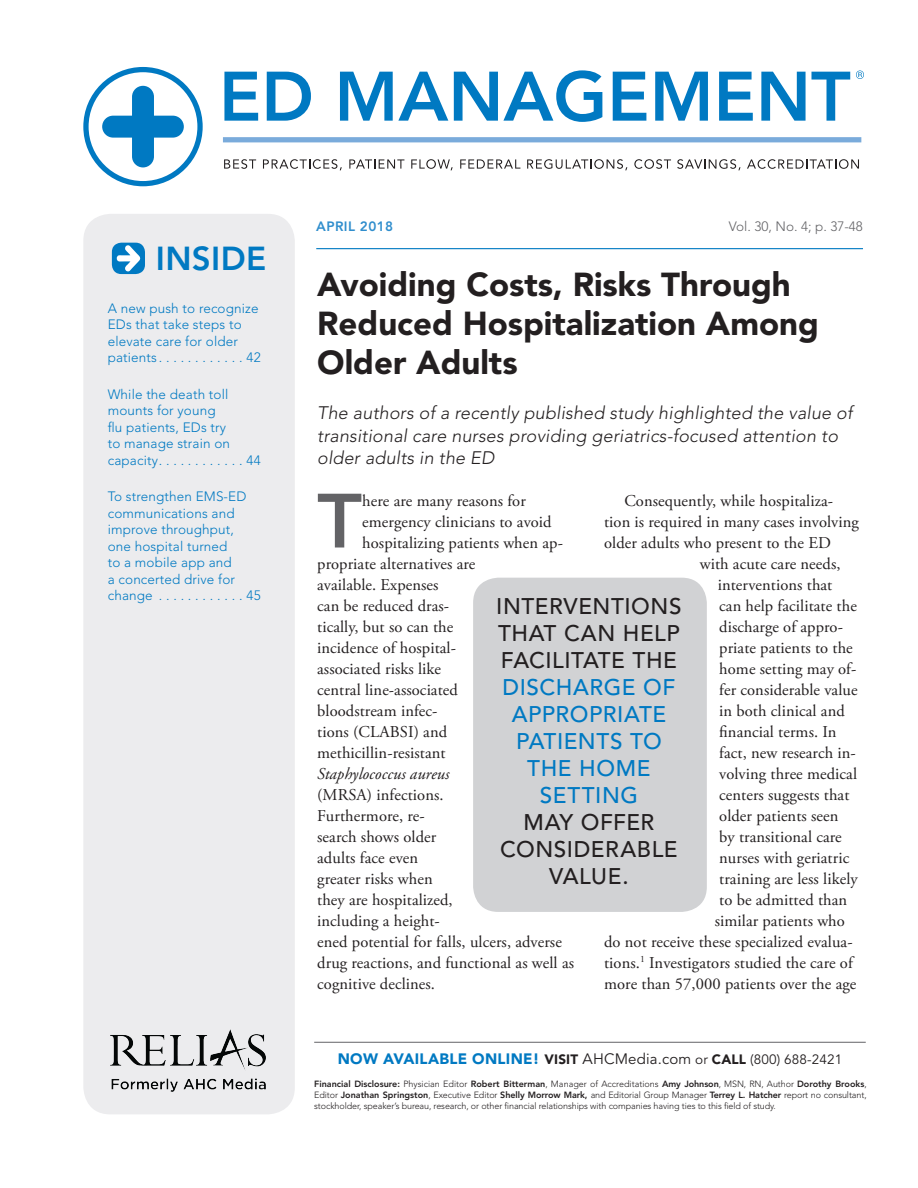
<style>
.page{position:relative;width:918px;height:1188px;background:#fff}
.page>*{position:absolute;margin:0;border:0;box-sizing:border-box;transform-origin:0 0}
.t1{font:500 75.3px "Helvetica Neue";color:#636366}
.t2{font:900 33px/39px "Avenir";color:#231f20}
.t3{font:800 33px "Avenir";letter-spacing:.01em;color:#0079c2}
.t4{font:500 22.5px/27px "Avenir";letter-spacing:.025em;color:#231f20;text-align:justify}
.t5{font:500 22.5px/27px "Avenir";letter-spacing:.025em;color:#0079c2;text-align:center}
.t6{font:italic 300 18px/22.5px "Avenir";letter-spacing:.01em;color:#231f20}
.t7{font:16.5px/21px "Adobe Garamond Pro";letter-spacing:.005em;color:#231f20}
.t8{font:italic 16.5px "Adobe Garamond Pro";letter-spacing:.005em;color:#231f20}
.t9{font:900 15px "Avenir";letter-spacing:.02em;color:#0079c2}
.t10{font:300 13.5px/16.5px "Avenir";letter-spacing:.01em;color:#0079c2}
.t11{font:300 13.5px "Avenir";color:#636366}
.t12{font:800 13.5px "Avenir";letter-spacing:.03em;color:#308ecd}
.t13{font:300 9px/11.2px "Avenir";letter-spacing:-.01em;color:#231f20;text-align:justify}
.s1{font-size:13.5px;color:#231f20}
.s2{font-weight:400;color:#231f20}
.s3{font-weight:400;font-size:13.5px;color:#231f20}
.s4{font-weight:800}
</style>
<div class="page">
<div style="left:83px;top:214px;width:212px;height:900px;background:#ececee;border-radius:27px"></div>
<div style="left:112px;top:243px;width:33px;height:31px;background:#0079c2;border-radius:9px"></div>
<svg style="left:116px;top:245px;width:25px;height:27px"></svg>
<hr style="left:314px;top:1042px;width:552px;height:1px;background:#636366">
<hr style="left:316px;top:248px;width:547px;height:1px;background:#0079c2">
<svg style="left:224px;top:159px;width:32px;height:10px"></svg>
<svg style="left:263px;top:159px;width:79px;height:11px"></svg>
<svg style="left:349px;top:159px;width:55px;height:10px"></svg>
<svg style="left:411px;top:159px;width:42px;height:11px"></svg>
<svg style="left:460px;top:159px;width:60px;height:10px"></svg>
<svg style="left:527px;top:159px;width:100px;height:11px"></svg>
<svg style="left:634px;top:159px;width:37px;height:10px"></svg>
<svg style="left:677px;top:159px;width:64px;height:11px"></svg>
<svg style="left:747px;top:159px;width:112px;height:10px"></svg>
<div style="left:223px;top:137px;width:638px;height:5px;background:#7aabdb"></div>
<svg style="left:856px;top:70px;width:8px;height:9px"></svg>
<svg style="left:224px;top:72px;width:34px;height:49px"></svg>
<svg style="left:267px;top:72px;width:44px;height:49px"></svg>
<svg style="left:340px;top:72px;width:108px;height:49px"></svg>
<svg style="left:454px;top:70px;width:148px;height:52px"></svg>
<svg style="left:613px;top:72px;width:33px;height:49px"></svg>
<svg style="left:655px;top:72px;width:53px;height:49px"></svg>
<svg style="left:719px;top:72px;width:34px;height:49px"></svg>
<svg style="left:761px;top:72px;width:89px;height:49px"></svg>
<div style="left:83px;top:67px;width:120px;height:119px;border:5px solid #0079c2;border-radius:50%"></div>
<div style="left:102px;top:116px;width:82px;height:22px;background:#0079c2;border-radius:11px"></div>
<div style="left:132px;top:86px;width:22px;height:81px;background:#0079c2;border-radius:11px"></div>
<img style="left:111px;top:1029px;width:154px;height:62px">
<div style="left:473px;top:578px;width:234px;height:334px;background:#d1d2d4;border-radius:25px"></div>
<h2 class="t3" style="left:156px;top:239px;width:112px">INSIDE</h2>
<p class="t10" style="left:108px;top:300px;width:154px">A new push to recognize<br>EDs that take steps to elevate care for older patients . . . . . . . . . . . . 42</p>
<p class="t10" style="left:108px;top:386px;width:154px">While the death toll mounts for young<br>flu patients, EDs try<br>to manage strain on capacity . . . . . . . . . . . . 44</p>
<p class="t10" style="left:108px;top:489px;width:154px">To strengthen EMS-ED communications and improve throughput,<br>one hospital turned<br>to a mobile app and<br>a concerted drive for change . . . . . . . . . . . . 45</p>
<p class="t12" style="left:316px;top:219px;width:78px">APRIL 2018</p>
<p class="t11" style="left:729px;top:219px;width:136px">Vol. 30, No. 4; p. 37-48</p>
<h2 class="t2" style="left:317px;top:265px;width:503px">Avoiding Costs, Risks Through<br>Reduced Hospitalization Among<br>Older Adults</h2>
<p class="t6" style="left:317px;top:402px;width:537px">The authors of a recently published study highlighted the value of transitional care nurses providing geriatrics-focused attention to older adults in the ED</p>
<h1 class="t1" style="left:317px;top:476px;width:46px">T</h1>
<p class="t7" style="left:362px;top:490px;width:165px">here are many reasons for</p>
<p class="t7" style="left:624px;top:490px;width:210px">Consequently, while hospitaliza-</p>
<p class="t7" style="left:604px;top:511px;width:256px">tion is required in many cases involving</p>
<p class="t7" style="left:604px;top:532px;width:228px">older adults who present to the ED</p>
<p class="t7" style="left:700px;top:553px;width:142px">with acute care needs,</p>
<p class="t7" style="left:718px;top:574px;width:116px">interventions that</p>
<p class="t7" style="left:719px;top:595px;width:139px">can help facilitate the</p>
<p class="t7" style="left:719px;top:616px;width:125px">discharge of appro-</p>
<p class="t7" style="left:719px;top:637px;width:135px">priate patients to the</p>
<p class="t7" style="left:719px;top:658px;width:139px">home setting may of-</p>
<p class="t7" style="left:719px;top:679px;width:140px">fer considerable value</p>
<p class="t7" style="left:719px;top:700px;width:127px">in both clinical and</p>
<p class="t7" style="left:719px;top:722px;width:119px">financial terms. In</p>
<p class="t7" style="left:719px;top:743px;width:138px">fact, new research in-</p>
<p class="t7" style="left:719px;top:764px;width:139px">volving three medical</p>
<p class="t7" style="left:719px;top:785px;width:132px">centers suggests that</p>
<p class="t7" style="left:719px;top:806px;width:121px">older patients seen</p>
<p class="t7" style="left:719px;top:827px;width:124px">by transitional care</p>
<p class="t7" style="left:719px;top:848px;width:132px">nurses with geriatric</p>
<p class="t7" style="left:719px;top:869px;width:140px">training are less likely</p>
<p class="t7" style="left:719px;top:890px;width:129px">to be admitted than</p>
<p class="t7" style="left:715px;top:911px;width:132px">similar patients who</p>
<p class="t7" style="left:604px;top:932px;width:250px">do not receive these specialized evalua-</p>
<p class="t7" style="left:604px;top:952px;width:250px">tions.<sup>1</sup> Investigators studied the care of</p>
<p class="t7" style="left:604px;top:973px;width:254px">more than 57,000 patients over the age</p>
<p class="t7" style="left:362px;top:511px;width:191px">emergency clinicians to avoid</p>
<p class="t7" style="left:362px;top:532px;width:202px">hospitalizing patients when ap-</p>
<p class="t7" style="left:317px;top:553px;width:160px">propriate alternatives are</p>
<p class="t7" style="left:317px;top:574px;width:123px">available. Expenses</p>
<p class="t7" style="left:317px;top:595px;width:134px">can be reduced dras-</p>
<p class="t7" style="left:317px;top:616px;width:138px">tically, but so can the</p>
<p class="t7" style="left:317px;top:637px;width:140px">incidence of hospital-</p>
<p class="t7" style="left:317px;top:658px;width:125px">associated risks like</p>
<p class="t7" style="left:317px;top:679px;width:142px">central line-associated</p>
<p class="t7" style="left:317px;top:700px;width:122px">bloodstream infec-</p>
<p class="t7" style="left:317px;top:721px;width:131px">tions (CLABSI) and</p>
<p class="t7" style="left:317px;top:742px;width:130px">methicillin-resistant</p>
<p class="t8" style="left:317px;top:763px;width:134px">Staphylococcus aureus</p>
<p class="t7" style="left:317px;top:784px;width:258px">(MRSA) infections.<br>Furthermore, re-<br>search shows older<br>adults face even<br>greater risks when<br>they are hospitalized,<br>including a height-<br>ened potential for falls, ulcers, adverse drug reactions, and functional as well as cognitive declines.</p>
<h3 class="t4" style="left:496px;top:594px;width:187px">INTERVENTIONS THAT CAN HELP FACILITATE THE</h3>
<h3 class="t5" style="left:503px;top:675px;width:174px">DISCHARGE OF<br>APPROPRIATE<br>PATIENTS TO<br>THE HOME<br>SETTING</h3>
<h3 class="t4" style="left:500px;top:810px;width:179px;text-align:center">MAY OFFER<br>CONSIDERABLE<br>VALUE.</h3>
<p class="t9" style="left:338px;top:1050px;width:506px">NOW AVAILABLE ONLINE! <span class="s1">VISIT</span> <span class="s2">AHCMedia.com</span> <span class="s3">or</span> <span class="s1">CALL</span> <span class="s3">(800) 688-2421</span></p>
<p class="t13" style="left:314px;top:1078px;width:554px"><span class="s4">Financial Disclosure:</span> Physician Editor <span class="s4">Robert Bitterman</span>, Manager of Accreditations <span class="s4">Amy Johnson</span>, MSN, RN, Author <span class="s4">Dorothy Brooks</span>, Editor <span class="s4">Jonathan Springston</span>, Executive Editor <span class="s4">Shelly Morrow Mark,</span> and Editorial Group Manager <span class="s4">Terrey L. Hatcher</span> report no consultant, stockholder, speaker’s bureau, research, or other financial relationships with companies having ties to this field of study.</p>
</div>
